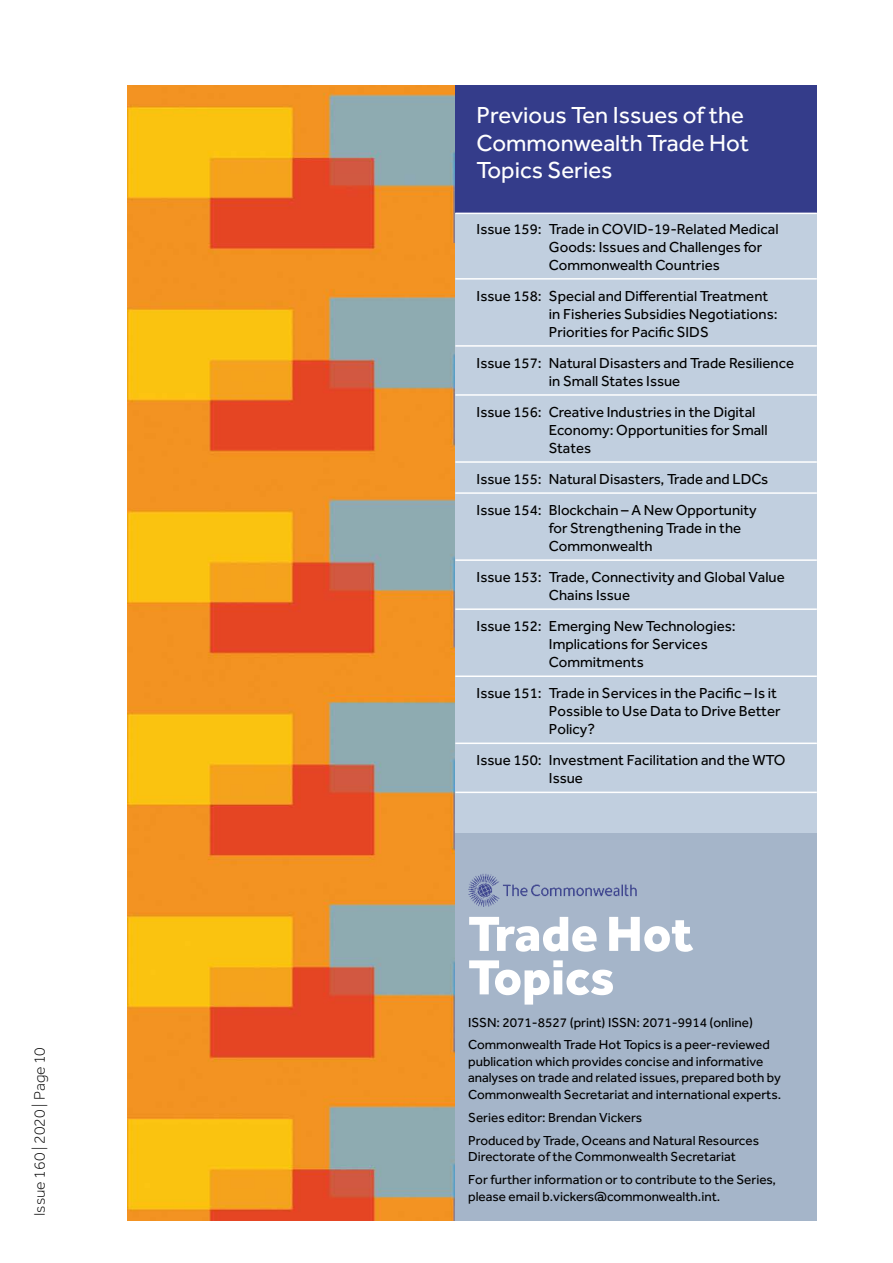
<style>
.page{position:relative;width:893px;height:1263px;background:#fff}
.page>*{position:absolute;margin:0;border:0;box-sizing:border-box;transform-origin:0 0}
.t1{font:800 51px/43.5px "Effra";color:#fff}
.t2{font:24px/27px "Effra";color:#fff}
.t3{font:300 15.75px "Effra";color:#000}
.t4{font:15px/18px "Effra";color:#000}
.t5{font:13.5px/16.5px "Effra";color:#000}
</style>
<div class="page">
<img style="left:128px;top:85px;width:327px;height:1135px">
<div style="left:455px;top:85px;width:362px;height:128px;background:#343c8a"></div>
<div style="left:455px;top:213px;width:362px;height:1007px;background:#c1cfdf"></div>
<div style="left:455px;top:833px;width:362px;height:387px;background:#a5b5c9"></div>
<img style="left:468px;top:874px;width:169px;height:33px">
<hr style="left:455px;top:213px;width:362px;height:1px;background:#fff">
<hr style="left:455px;top:278px;width:362px;height:2px;background:#fff">
<hr style="left:455px;top:345px;width:362px;height:2px;background:#fff">
<hr style="left:455px;top:394px;width:362px;height:2px;background:#fff">
<hr style="left:455px;top:461px;width:362px;height:2px;background:#fff">
<hr style="left:455px;top:492px;width:362px;height:2px;background:#fff">
<hr style="left:455px;top:559px;width:362px;height:2px;background:#fff">
<hr style="left:455px;top:608px;width:362px;height:2px;background:#fff">
<hr style="left:455px;top:675px;width:362px;height:2px;background:#fff">
<hr style="left:455px;top:742px;width:362px;height:2px;background:#fff">
<hr style="left:455px;top:792px;width:362px;height:1px;background:#fff">
<p class="t3" style="left:31px;top:1216px;width:170px;rotate:-90deg">Issue 160 | 2020 | Page 10</p>
<p class="t2" style="left:477px;top:102px;width:274px">Previous Ten Issues of the<br>Commonwealth Trade Hot<br>Topics Series</p>
<p class="t4" style="left:549px;top:219px;width:231px;text-indent:-72px">Issue 159: Trade in COVID-19-Related Medical<br>Goods: Issues and Challenges for<br>Commonwealth Countries</p>
<p class="t4" style="left:549px;top:286px;width:230px;text-indent:-72px">Issue 158: Special and Differential Treatment in Fisheries Subsidies Negotiations:<br>Priorities for Pacific SIDS</p>
<p class="t4" style="left:549px;top:353px;width:247px;text-indent:-72px">Issue 157: Natural Disasters and Trade Resilience in Small States Issue</p>
<p class="t4" style="left:549px;top:403px;width:220px;text-indent:-72px">Issue 156: Creative Industries in the Digital<br>Economy: Opportunities for Small<br>States</p>
<p class="t4" style="left:477px;top:470px;width:293px">Issue 155: Natural Disasters, Trade and LDCs</p>
<p class="t4" style="left:549px;top:501px;width:209px;text-indent:-72px">Issue 154: Blockchain – A New Opportunity for Strengthening Trade in the<br>Commonwealth</p>
<p class="t4" style="left:549px;top:568px;width:237px;text-indent:-72px">Issue 153: Trade, Connectivity and Global Value<br>Chains Issue</p>
<p class="t4" style="left:549px;top:617px;width:188px;text-indent:-72px">Issue 152: Emerging New Technologies:<br>Implications for Services<br>Commitments</p>
<p class="t4" style="left:549px;top:684px;width:233px;text-indent:-72px">Issue 151: Trade in Services in the Pacific – Is it<br>Possible to Use Data to Drive Better<br>Policy?</p>
<p class="t4" style="left:549px;top:751px;width:238px;text-indent:-72px">Issue 150: Investment Facilitation and the WTO<br>Issue</p>
<p class="t1" style="left:468px;top:911px;width:227px">Trade Hot<br>Topics</p>
<p class="t5" style="left:468px;top:1014px;width:286px">ISSN: 2071-8527 (print) ISSN: 2071-9914 (online)</p>
<p class="t5" style="left:468px;top:1036px;width:315px">Commonwealth Trade Hot Topics is a peer-reviewed publication which provides concise and informative analyses on trade and related issues, prepared both by Commonwealth Secretariat and international experts.</p>
<p class="t5" style="left:468px;top:1109px;width:175px">Series editor: Brendan Vickers</p>
<p class="t5" style="left:468px;top:1132px;width:293px">Produced by Trade, Oceans and Natural Resources<br>Directorate of the Commonwealth Secretariat</p>
<p class="t5" style="left:468px;top:1171px;width:309px">For further information or to contribute to the Series, please email b.vickers@commonwealth.int.</p>
</div>
